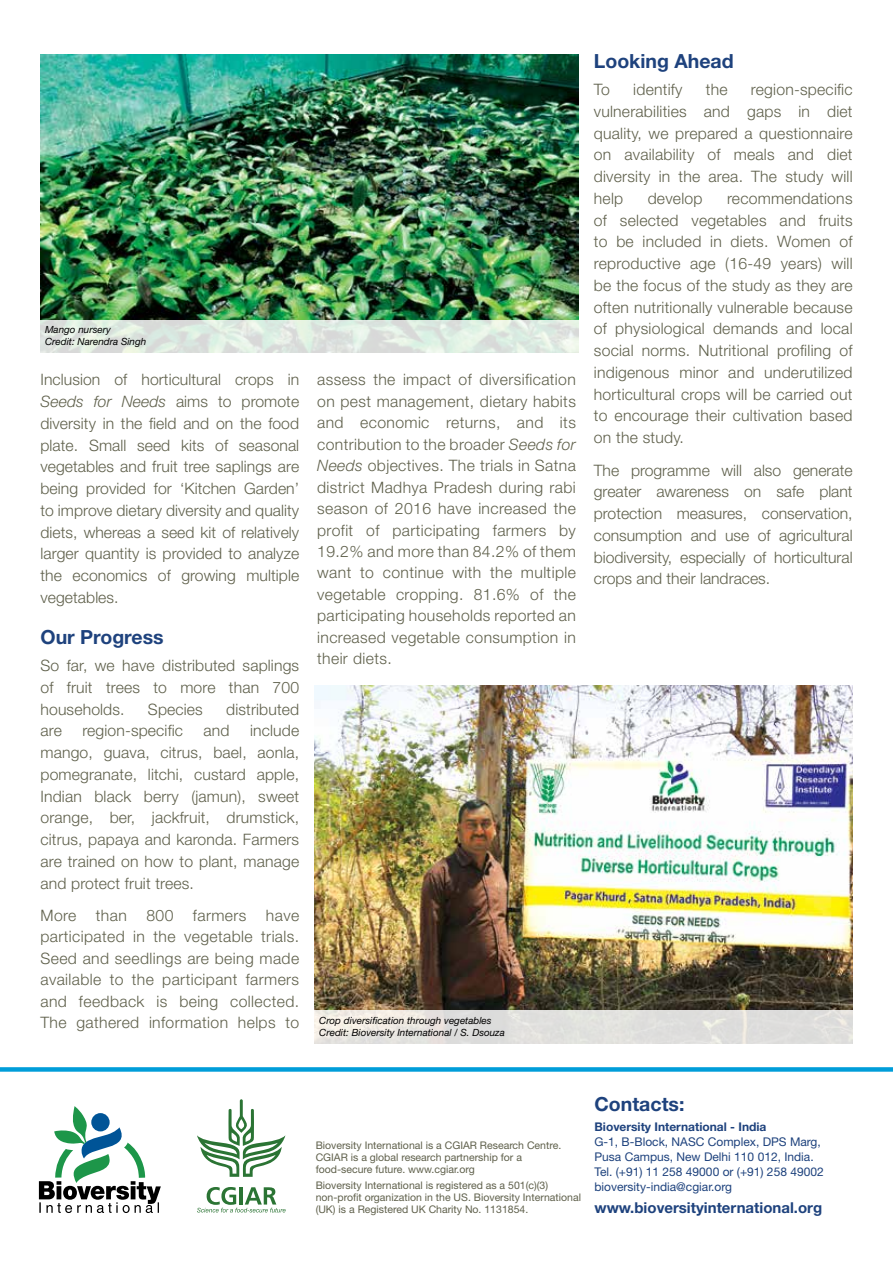
<style>
.page{position:relative;width:893px;height:1263px;background:#fff}
.page>*{position:absolute;margin:0;border:0;box-sizing:border-box;transform-origin:0 0}
.t1{font:700 19.5px "Helvetica Neue LT Std";color:#1e427d}
.t2{font:300 15.75px/21.8px "Helvetica Neue LT Std";letter-spacing:.01em;color:#5f604b;text-align:justify}
.t3{font:700 15px "Helvetica Neue LT Std";color:#1e427d}
.t4{font:12px/15px "Helvetica Neue LT Std";color:#1e427d}
.t5{font:700 12px "Helvetica Neue LT Std";color:#1e427d}
.t6{font:10.5px/12px "Helvetica Neue LT Std";color:#5f604b}
.t7{font:italic 9.9px/11.9px "Helvetica Neue LT Std";color:#000}
.s1{font-style:italic}
</style>
<div class="page">
<div style="left:0;top:1067px;width:893px;height:5px;background:#009dd9"></div>
<svg style="left:39px;top:1106px;width:122px;height:107px"></svg>
<svg style="left:197px;top:1099px;width:88px;height:78px"></svg>
<svg style="left:197px;top:1187px;width:89px;height:25px"></svg>
<img style="left:40px;top:54px;width:538px;height:266px">
<svg style="left:40px;top:320px;width:538px;height:32px;background:#dee8e0"></svg>
<img style="left:315px;top:685px;width:538px;height:325px">
<svg style="left:315px;top:1010px;width:538px;height:34px;background:#e2e1de"></svg>
<p class="t7" style="left:45px;top:323px;width:103px">Mango nursery<br>Credit: Narendra Singh</p>
<p class="t2" style="left:40px;top:369px;width:260px">Inclusion of horticultural crops in <span class="s1">Seeds for Needs</span> aims to promote diversity in the field and on the food plate. Small seed kits of seasonal vegetables and fruit tree saplings are being provided for ‘Kitchen Garden’ to improve dietary diversity and quality diets, whereas a seed kit of relatively larger quantity is provided to analyze the economics of growing multiple vegetables.</p>
<p class="t1" style="left:40px;top:625px;width:125px">Our Progress</p>
<p class="t2" style="left:40px;top:654px;width:260px">So far, we have distributed saplings of fruit trees to more than 700 households.</p>
<p class="t2" style="left:148px;top:698px;width:56px">Species</p>
<p class="t2" style="left:226px;top:698px;width:75px">distributed</p>
<p class="t2" style="left:40px;top:719px;width:260px;text-indent:210px">include mango, guava, citrus, bael, aonla, pomegranate, litchi, custard apple, Indian black berry (jamun), sweet orange, ber, jackfruit, drumstick, citrus, papaya and karonda. Farmers are trained on how to plant, manage and protect fruit trees.</p>
<p class="t2" style="left:40px;top:904px;width:260px">More than 800 farmers have participated in the vegetable trials.<br>Seed and seedlings are being made available to the participant farmers and feedback is being collected.<br>The gathered information helps to</p>
<p class="t2" style="left:40px;top:719px;width:23px">are</p>
<p class="t2" style="left:82px;top:719px;width:102px">region-specific</p>
<p class="t2" style="left:204px;top:719px;width:27px">and</p>
<p class="t2" style="left:317px;top:369px;width:260px">assess the impact of diversification on pest management, dietary habits and economic returns, and its contribution to the broader <span class="s1">Seeds for Needs</span> objectives. The trials in Satna district Madhya Pradesh during rabi season of 2016 have increased the profit of participating farmers by 19.2% and more than 84.2% of them want to continue with the multiple vegetable cropping. 81.6% of the participating households reported an increased vegetable consumption in their diets.</p>
<p class="t1" style="left:594px;top:49px;width:141px">Looking Ahead</p>
<p class="t2" style="left:594px;top:78px;width:18px">To</p>
<p class="t2" style="left:633px;top:78px;width:51px">identify</p>
<p class="t2" style="left:706px;top:78px;width:23px">the</p>
<p class="t2" style="left:594px;top:78px;width:260px;text-indent:157px">region-specific vulnerabilities and gaps in diet quality, we prepared a questionnaire on availability of meals and diet diversity in the area. The study will help</p>
<p class="t2" style="left:594px;top:187px;width:260px;text-indent:133px">recommendations of selected vegetables and fruits to be included in diets. Women of reproductive age (16-49 years) will be the focus of the study as they are often nutritionally vulnerable because of physiological demands and local social norms. Nutritional profiling of indigenous minor and underutilized horticultural crops will be carried out to encourage their cultivation based on the study.</p>
<p class="t2" style="left:594px;top:459px;width:260px">The programme will also generate greater awareness on safe plant protection measures, conservation, consumption and use of agricultural biodiversity, especially of horticultural crops and their landraces.</p>
<p class="t2" style="left:648px;top:187px;width:56px">develop</p>
<p class="t7" style="left:319px;top:1014px;width:187px">Crop diversification through vegetables<br>Credit: Bioversity International / S. Dsouza</p>
<p class="t6" style="left:316px;top:1139px;width:247px">Bioversity International is a CGIAR Research Centre.<br>CGIAR is a global research partnership for a food-secure future. www.cgiar.org</p>
<p class="t6" style="left:316px;top:1179px;width:267px">Bioversity International is registered as a 501(c)(3) non-profit organization in the US. Bioversity International (UK) is a Registered UK Charity No. 1131854.</p>
<p class="t1" style="left:594px;top:1092px;width:91px">Contacts:</p>
<p class="t5" style="left:594px;top:1119px;width:173px">Bioversity International - India</p>
<p class="t4" style="left:594px;top:1134px;width:231px">G-1, B-Block, NASC Complex, DPS Marg, Pusa Campus, New Delhi 110 012, India.<br>Tel. (+91) 11 258 49000 or (+91) 258 49002 bioversity-india@cgiar.org</p>
<p class="t3" style="left:594px;top:1198px;width:229px">www.bioversityinternational.org</p>
</div>
